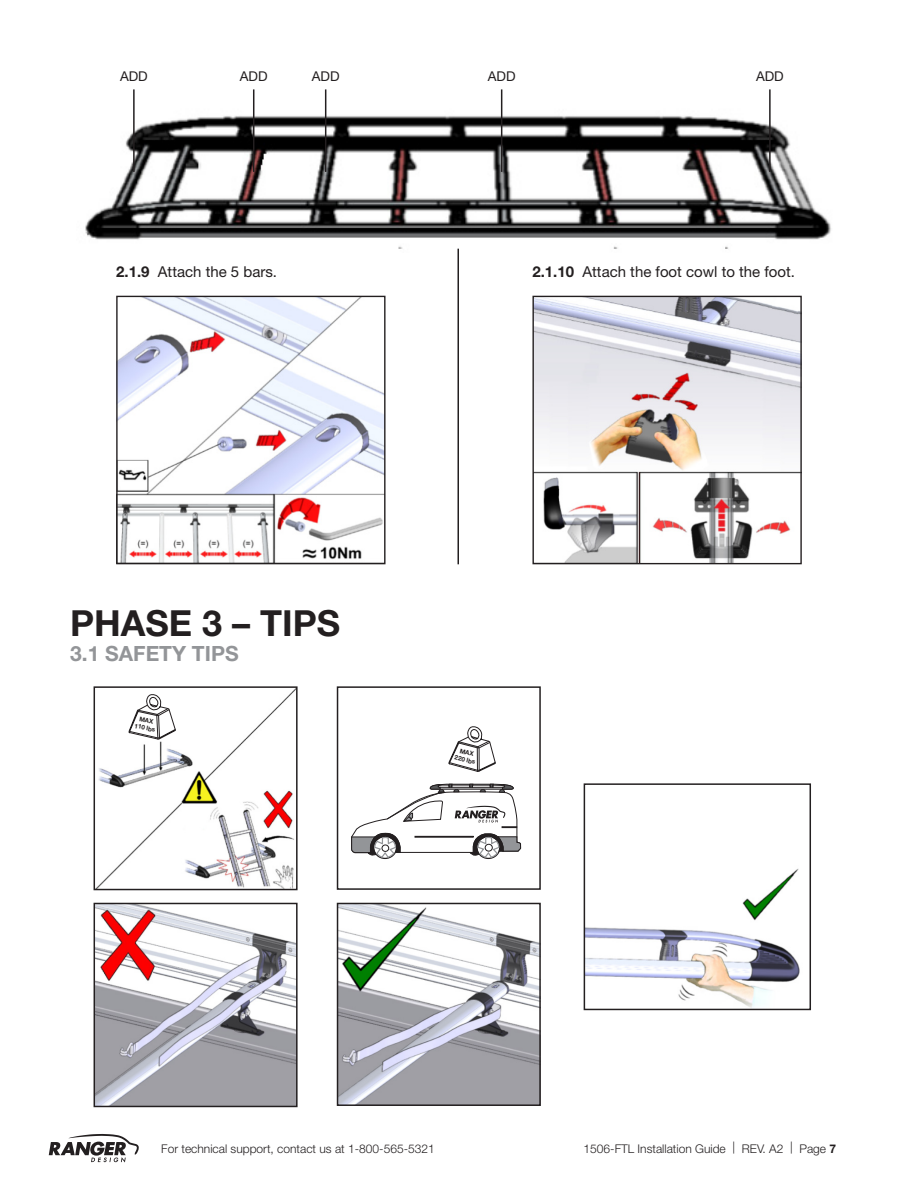
<style>
.page{position:relative;width:918px;height:1188px;background:#fff}
.page>*{position:absolute;margin:0;border:0;box-sizing:border-box;transform-origin:0 0}
.Phase{font:700 36px "Helvetica Neue LT Std";color:#231f20}
.Steps{font:700 21px "Helvetica Neue LT Std";color:#939598}
.t1{font:15px "Helvetica Neue LT Std";color:#231f20}
.t2{font:13.5px "Helvetica Neue LT Std";color:#231f20}
.t3{font:300 12px "Helvetica Neue LT Std";color:#231f20}
.t4{font:700 6.3px "Helvetica Neue LT Std";color:#231f20}
.s1{font-weight:700}
</style>
<div class="page">
<svg style="left:49px;top:1134px;width:90px;height:29px"></svg>
<img style="left:85px;top:98px;width:746px;height:154px">
<img style="left:118px;top:298px;width:266px;height:264px">
<div style="left:116px;top:296px;width:270px;height:268px;border:1px solid #231f20"></div>
<img style="left:534px;top:298px;width:266px;height:264px">
<div style="left:532px;top:296px;width:270px;height:268px;border:1px solid #231f20"></div>
<img style="left:587px;top:869px;width:213px;height:138px">
<div style="left:584px;top:783px;width:227px;height:227px;border:2px solid #231f20"></div>
<img style="left:97px;top:906px;width:198px;height:198px">
<div style="left:94px;top:903px;width:204px;height:204px;border:2px solid #231f20"></div>
<img style="left:340px;top:906px;width:198px;height:197px">
<div style="left:337px;top:903px;width:204px;height:203px;border:2px solid #231f20"></div>
<img style="left:97px;top:689px;width:198px;height:198px">
<div style="left:94px;top:686px;width:204px;height:204px;border:2px solid #231f20"></div>
<div style="left:337px;top:686px;width:204px;height:204px;border:2px solid #231f20"></div>
<hr style="left:458px;top:249px;width:1px;height:315px;background:#231f20">
<hr style="left:133px;top:89px;width:2px;height:83px;background:#231f20">
<hr style="left:253px;top:89px;width:1px;height:83px;background:#231f20">
<hr style="left:325px;top:89px;width:1px;height:83px;background:#231f20">
<hr style="left:501px;top:89px;width:1px;height:83px;background:#231f20">
<hr style="left:769px;top:89px;width:2px;height:83px;background:#231f20">
<svg style="left:128px;top:691px;width:48px;height:67px"></svg>
<svg style="left:351px;top:726px;width:170px;height:134px"></svg>
<p class="t2" style="left:120px;top:68px;width:29px">ADD</p>
<p class="t2" style="left:240px;top:68px;width:29px">ADD</p>
<p class="t2" style="left:312px;top:68px;width:29px">ADD</p>
<p class="t2" style="left:488px;top:68px;width:29px">ADD</p>
<p class="t2" style="left:756px;top:68px;width:29px">ADD</p>
<p class="t1" style="left:116px;top:262px;width:162px"><span class="s1">2.1.9</span> Attach the 5 bars.</p>
<p class="t1" style="left:532px;top:262px;width:264px"><span class="s1">2.1.10</span> Attach the foot cowl to the foot.</p>
<p class="Phase" style="left:70px;top:601px;width:272px">PHASE 3 – TIPS</p>
<p class="Steps" style="left:70px;top:640px;width:170px">3.1 SAFETY TIPS</p>
<p class="t4" style="left:136px;top:722px;width:23px;rotate:12deg">110 lbs</p>
<p class="t4" style="left:456px;top:753px;width:23px;rotate:14deg">220 lbs</p>
<p class="t3" style="left:161px;top:1141px;width:275px">For technical support, contact us at 1-800-565-5321</p>
<p class="t3" style="left:584px;top:1141px;width:254px">1506-FTL Installation Guide | REV. A2 | Page <span class="s1">7</span></p>
</div>
